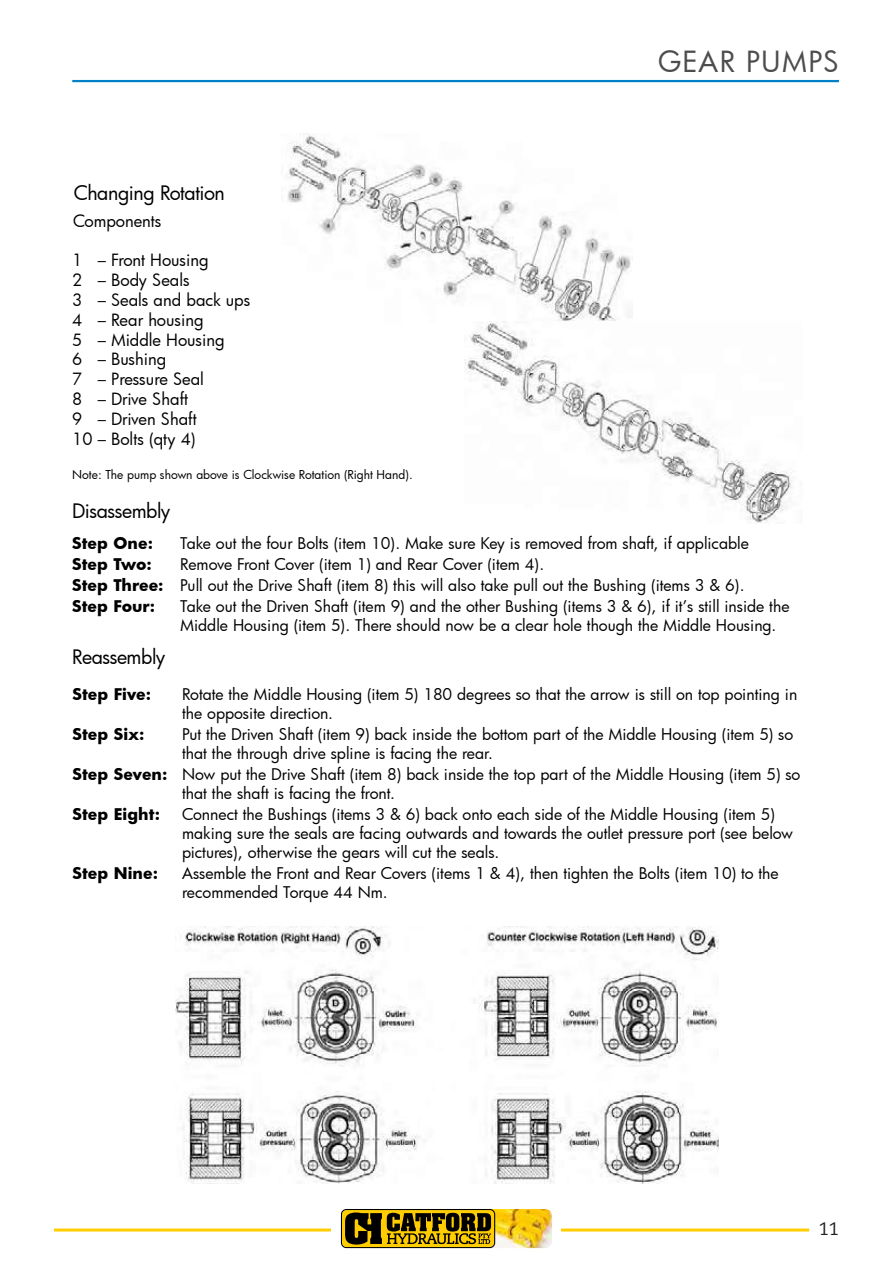
<style>
.page{position:relative;width:893px;height:1263px;background:#fff}
.page>*{position:absolute;margin:0;border:0;box-sizing:border-box;transform-origin:0 0}
.t1{font:28.5px "Futura";letter-spacing:.04em;color:#4d4d4f}
.t2{font:19.5px "Futura";letter-spacing:-.025em;color:#000}
.t3{font:18px "Caecilia LT Std";color:#231f20}
.t4{font:16.5px/19.8px "Futura";color:#000}
.t5{font:15.75px/18.9px "Futura";color:#000}
.t6{font:700 15.75px "Futura";color:#000}
.t7{font:12px "Futura";letter-spacing:-.005em;color:#000}
.s1{font-weight:700}
</style>
<div class="page">
<hr style="left:72px;top:80px;width:767px;height:2px;background:#0081c6">
<img style="left:286px;top:134px;width:347px;height:187px">
<img style="left:465px;top:321px;width:328px;height:202px">
<img style="left:175px;top:927px;width:543px;height:257px">
<hr style="left:54px;top:1228px;width:755px;height:3px;background:#ffcd00">
<div style="left:332px;top:1209px;width:229px;height:54px;background:#fff"></div>
<img style="left:495px;top:1209px;width:57px;height:39px">
<svg style="left:340px;top:1209px;width:155px;height:39px;background:#7b6302"></svg>
<h1 class="t1" style="left:574px;top:42px;width:267px"><span class="s1">THW</span> GEAR PUMPS</h1>
<p class="t2" style="left:74px;top:179px;width:152px">Changing Rotation</p>
<p class="t4" style="left:73px;top:211px;width:90px">Components</p>
<p class="t4" style="left:72px;top:250px;width:179px">1 – Front Housing<br>2 – Body Seals<br>3 – Seals and back ups<br>4 – Rear housing<br>5 – Middle Housing<br>6 – Bushing<br>7 – Pressure Seal<br>8 – Drive Shaft<br>9 – Driven Shaft<br>10 – Bolts (qty 4)</p>
<p class="t7" style="left:72px;top:466px;width:342px">Note: The pump shown above is Clockwise Rotation (Right Hand).</p>
<p class="t2" style="left:72px;top:497px;width:100px">Disassembly</p>
<p class="t6" style="left:72px;top:532px;width:82px">Step One:</p>
<p class="t5" style="left:180px;top:533px;width:570px">Take out the four Bolts (item 10). Make sure Key is removed from shaft, if applicable</p>
<p class="t6" style="left:72px;top:553px;width:81px">Step Two:</p>
<p class="t5" style="left:72px;top:553px;width:674px;line-height:21px;text-indent:108px">Remove Front Cover (item 1) and Rear Cover (item 4).<br><span class="s1">Step Three:</span> Pull out the Drive Shaft (item 8) this will also take pull out the Bushing (items 3 &amp; 6).<br><span class="s1">Step Four:</span></p>
<p class="t5" style="left:180px;top:596px;width:611px">Take out the Driven Shaft (item 9) and the other Bushing (items 3 &amp; 6), if it’s still inside the<br>Middle Housing (item 5). There should now be a clear hole though the Middle Housing.</p>
<p class="t2" style="left:72px;top:644px;width:95px">Reassembly</p>
<p class="t6" style="left:73px;top:683px;width:80px">Step Five:</p>
<p class="t5" style="left:182px;top:685px;width:617px">Rotate the Middle Housing (item 5) 180 degrees so that the arrow is still on top pointing in the opposite direction.</p>
<p class="t6" style="left:73px;top:723px;width:74px">Step Six:</p>
<p class="t5" style="left:182px;top:725px;width:613px">Put the Driven Shaft (item 9) back inside the bottom part of the Middle Housing (item 5) so that the through drive spline is facing the rear.</p>
<p class="t5" style="left:182px;top:765px;width:620px;text-indent:-109px"><span class="s1">Step Seven:</span> Now put the Drive Shaft (item 8) back inside the top part of the Middle Housing (item 5) so that the shaft is facing the front.</p>
<p class="t6" style="left:73px;top:803px;width:89px">Step Eight:</p>
<p class="t5" style="left:182px;top:804px;width:613px">Connect the Bushings (items 3 &amp; 6) back onto each side of the Middle Housing (item 5) making sure the seals are facing outwards and towards the outlet pressure port (see below pictures), otherwise the gears will cut the seals.</p>
<p class="t6" style="left:73px;top:862px;width:87px">Step Nine:</p>
<p class="t5" style="left:182px;top:863px;width:598px">Assemble the Front and Rear Covers (items 1 &amp; 4), then tighten the Bolts (item 10) to the recommended Torque 44 Nm.</p>
<p class="t3" style="left:819px;top:1219px;width:22px">11</p>
</div>
